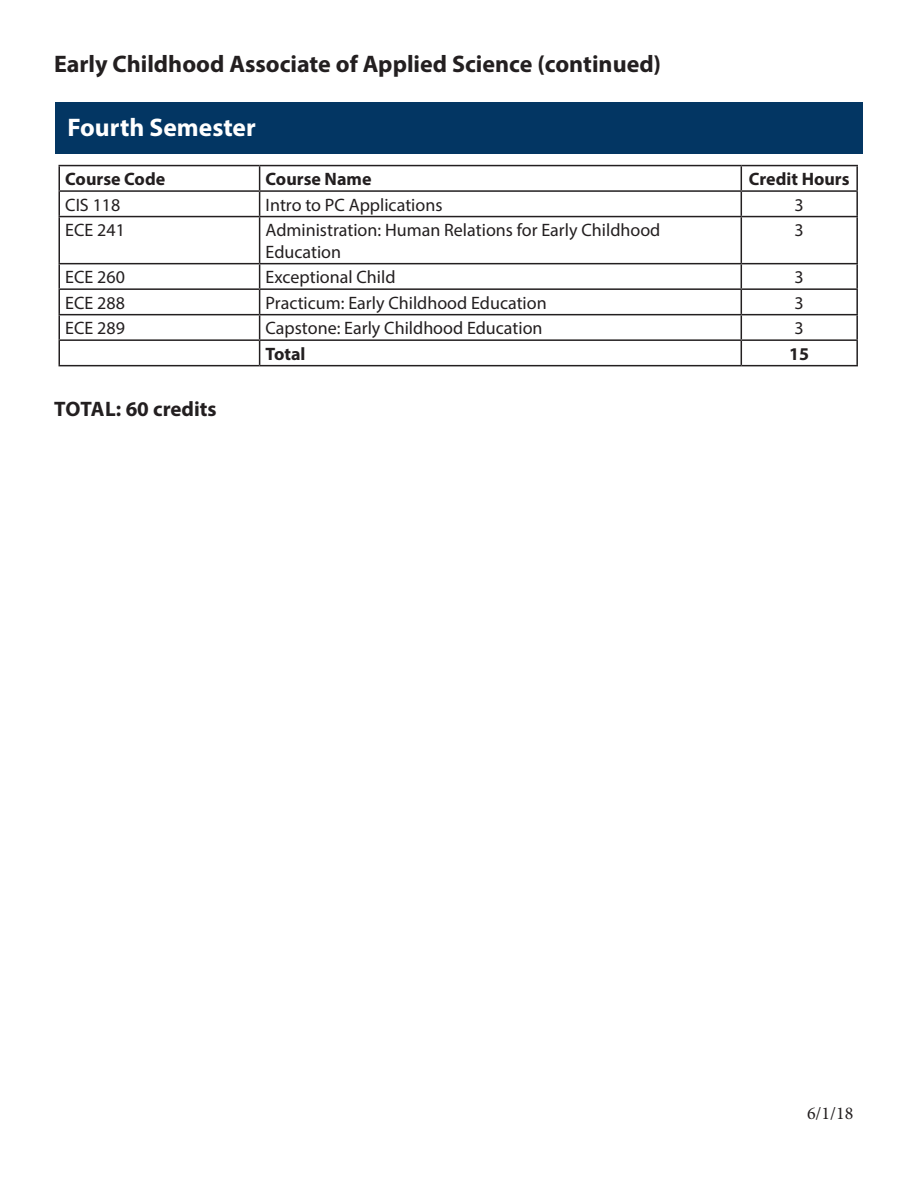
<style>
.page{position:relative;width:918px;height:1188px;background:#fff}
.page>*{position:absolute;margin:0;border:0;box-sizing:border-box;transform-origin:0 0}
.t1{font:700 25.5px "Myriad Pro";color:#fff}
.t2{font:700 24px "Myriad Pro";color:#231f20}
.t3{font:700 21px "Myriad Pro";color:#231f20}
.t4{font:18px/21.6px "Myriad Pro";color:#231f20}
.t5{font:700 18px "Myriad Pro";color:#231f20}
.t6{font:18px "Minion Pro";color:#231f20}
</style>
<div class="page">
<div style="left:55px;top:103px;width:807px;height:51px;background:#033663"></div>
<hr style="left:58px;top:165px;width:202px;height:1px;background:#231f20">
<hr style="left:58px;top:166px;width:2px;height:24px;background:#231f20">
<hr style="left:260px;top:165px;width:481px;height:1px;background:#231f20">
<hr style="left:741px;top:165px;width:117px;height:1px;background:#231f20">
<hr style="left:856px;top:166px;width:2px;height:24px;background:#231f20">
<hr style="left:58px;top:190px;width:202px;height:2px;background:#231f20">
<hr style="left:58px;top:192px;width:2px;height:24px;background:#231f20">
<hr style="left:260px;top:190px;width:481px;height:2px;background:#231f20">
<svg style="left:259px;top:166px;width:1px;height:50px"></svg>
<hr style="left:741px;top:190px;width:117px;height:2px;background:#231f20">
<svg style="left:741px;top:166px;width:1px;height:50px"></svg>
<hr style="left:856px;top:192px;width:2px;height:24px;background:#231f20">
<hr style="left:58px;top:216px;width:202px;height:1px;background:#231f20">
<hr style="left:58px;top:217px;width:2px;height:46px;background:#231f20">
<hr style="left:260px;top:216px;width:481px;height:1px;background:#231f20">
<hr style="left:259px;top:217px;width:1px;height:46px;background:#231f20">
<hr style="left:741px;top:216px;width:117px;height:1px;background:#231f20">
<hr style="left:741px;top:217px;width:1px;height:46px;background:#231f20">
<hr style="left:856px;top:217px;width:2px;height:46px;background:#231f20">
<hr style="left:58px;top:263px;width:202px;height:1px;background:#231f20">
<hr style="left:58px;top:264px;width:2px;height:24px;background:#231f20">
<hr style="left:260px;top:263px;width:481px;height:1px;background:#231f20">
<hr style="left:741px;top:263px;width:117px;height:1px;background:#231f20">
<hr style="left:856px;top:264px;width:2px;height:24px;background:#231f20">
<hr style="left:58px;top:288px;width:202px;height:2px;background:#231f20">
<hr style="left:58px;top:290px;width:2px;height:24px;background:#231f20">
<hr style="left:260px;top:288px;width:481px;height:2px;background:#231f20">
<hr style="left:741px;top:288px;width:117px;height:2px;background:#231f20">
<hr style="left:856px;top:290px;width:2px;height:24px;background:#231f20">
<hr style="left:58px;top:314px;width:202px;height:1px;background:#231f20">
<hr style="left:58px;top:315px;width:2px;height:24px;background:#231f20">
<hr style="left:260px;top:314px;width:481px;height:1px;background:#231f20">
<hr style="left:741px;top:314px;width:117px;height:1px;background:#231f20">
<hr style="left:856px;top:315px;width:2px;height:24px;background:#231f20">
<hr style="left:58px;top:339px;width:202px;height:2px;background:#231f20">
<hr style="left:58px;top:341px;width:2px;height:24px;background:#231f20">
<hr style="left:260px;top:339px;width:481px;height:2px;background:#231f20">
<svg style="left:259px;top:264px;width:1px;height:101px"></svg>
<hr style="left:741px;top:339px;width:117px;height:2px;background:#231f20">
<svg style="left:741px;top:264px;width:1px;height:101px"></svg>
<hr style="left:856px;top:341px;width:2px;height:24px;background:#231f20">
<hr style="left:58px;top:365px;width:202px;height:1px;background:#231f20">
<hr style="left:260px;top:365px;width:481px;height:1px;background:#231f20">
<hr style="left:741px;top:365px;width:117px;height:1px;background:#231f20">
<p class="t2" style="left:54px;top:48px;width:609px">Early Childhood Associate of Applied Science (continued)</p>
<p class="t1" style="left:68px;top:111px;width:190px">Fourth Semester</p>
<p class="t5" style="left:65px;top:167px;width:102px">Course Code</p>
<p class="t5" style="left:266px;top:167px;width:107px">Course Name</p>
<p class="t5" style="left:749px;top:167px;width:102px">Credit Hours</p>
<p class="t4" style="left:65px;top:193px;width:57px">CIS 118</p>
<p class="t4" style="left:266px;top:193px;width:178px">Intro to PC Applications</p>
<p class="t4" style="left:795px;top:193px;width:11px">3</p>
<p class="t4" style="left:65px;top:219px;width:61px">ECE 241</p>
<p class="t4" style="left:266px;top:219px;width:396px">Administration: Human Relations for Early Childhood<br>Education</p>
<p class="t4" style="left:795px;top:219px;width:11px">3</p>
<p class="t4" style="left:65px;top:266px;width:61px">ECE 260</p>
<p class="t4" style="left:266px;top:266px;width:131px">Exceptional Child</p>
<p class="t4" style="left:795px;top:266px;width:11px">3</p>
<p class="t4" style="left:65px;top:292px;width:61px">ECE 288</p>
<p class="t4" style="left:266px;top:292px;width:283px">Practicum: Early Childhood Education</p>
<p class="t4" style="left:795px;top:292px;width:11px">3</p>
<p class="t4" style="left:65px;top:317px;width:61px">ECE 289</p>
<p class="t4" style="left:266px;top:317px;width:278px">Capstone: Early Childhood Education</p>
<p class="t4" style="left:795px;top:317px;width:11px">3</p>
<p class="t5" style="left:266px;top:342px;width:41px">Total</p>
<p class="t5" style="left:789px;top:342px;width:21px">15</p>
<p class="t3" style="left:54px;top:395px;width:164px">TOTAL: 60 credits</p>
<p class="t6" style="left:807px;top:1101px;width:48px">6/1/18</p>
</div>
